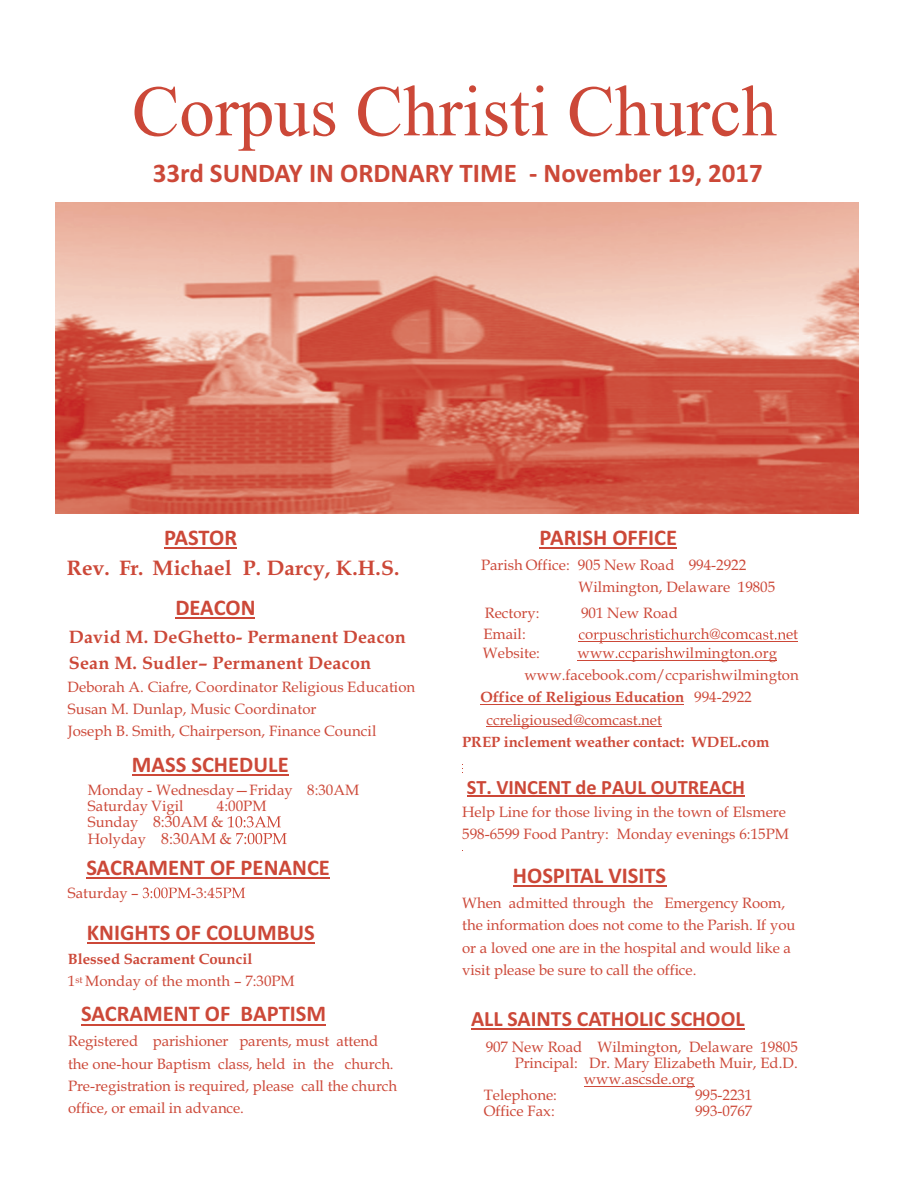
<style>
.page{position:relative;width:918px;height:1188px;background:#fff}
.page>*{position:absolute;margin:0;border:0;box-sizing:border-box;transform-origin:0 0}
.t1{font:700 27px "Calibri";color:#cc4838}
.t2{font:700 22.5px "Calibri";color:#cc4838}
.t3{font:700 21.75px "Calibri";color:#cc4838}
.t4{font:700 21px "Book Antiqua";letter-spacing:.01em;color:#cc4838}
.t5{font:700 20.4px "Calibri";color:#cc4838}
.t6{font:700 18px/26.1px "Book Antiqua";letter-spacing:.01em;color:#cc4838}
.t7{font:15.9px "Book Antiqua";color:#cc4838}
.t8{font:15px/22.2px "Book Antiqua";color:#cc4838}
.t9{font:700 15px "Book Antiqua";color:#cc4838}
.s1{font-size:15px}
.s2{font-size:15.9px}
.s3{font-weight:700}
.s4{font-weight:400}
</style>
<div class="page">
<svg style="left:135px;top:85px;width:642px;height:66px"></svg>
<img style="left:56px;top:202px;width:803px;height:311px">
<hr style="left:164px;top:547px;width:73px;height:2px;background:#cc4838">
<hr style="left:176px;top:617px;width:79px;height:2px;background:#cc4838">
<hr style="left:132px;top:774px;width:157px;height:2px;background:#cc4838">
<svg style="left:228px;top:816px;width:53px;height:11px"></svg>
<svg style="left:236px;top:833px;width:51px;height:11px"></svg>
<hr style="left:86px;top:878px;width:244px;height:1px;background:#cc4838">
<svg style="left:143px;top:888px;width:48px;height:10px"></svg>
<svg style="left:215px;top:888px;width:30px;height:10px"></svg>
<hr style="left:87px;top:942px;width:227px;height:2px;background:#cc4838">
<hr style="left:81px;top:1024px;width:245px;height:1px;background:#cc4838">
<hr style="left:539px;top:547px;width:138px;height:1px;background:#cc4838">
<svg style="left:579px;top:632px;width:6px;height:8px"></svg>
<svg style="left:593px;top:628px;width:61px;height:15px"></svg>
<svg style="left:664px;top:628px;width:36px;height:12px"></svg>
<svg style="left:749px;top:630px;width:37px;height:10px"></svg>
<hr style="left:579px;top:641px;width:219px;height:1px;background:#cc4838">
<svg style="left:616px;top:651px;width:32px;height:11px"></svg>
<svg style="left:665px;top:647px;width:20px;height:11px"></svg>
<hr style="left:577px;top:660px;width:200px;height:1px;background:#cc4838">
<hr style="left:481px;top:704px;width:203px;height:1px;background:#cc4838">
<hr style="left:487px;top:726px;width:175px;height:1px;background:#cc4838">
<hr style="left:467px;top:796px;width:278px;height:1px;background:#cc4838">
<hr style="left:513px;top:886px;width:153px;height:1px;background:#cc4838">
<hr style="left:471px;top:1029px;width:273px;height:1px;background:#cc4838">
<hr style="left:584px;top:1086px;width:110px;height:1px;background:#cc4838">
<h1 class="t1" style="left:153px;top:164px;width:612px">33rd SUNDAY IN ORDNARY TIME - November 19, 2017</h1>
<h2 class="t2" style="left:164px;top:530px;width:75px">PASTOR</h2>
<h3 class="t4" style="left:67px;top:560px;width:334px">Rev. Fr. Michael P. Darcy, K.H.S.</h3>
<h2 class="t2" style="left:176px;top:600px;width:81px">DEACON</h2>
<p class="t6" style="left:69px;top:626px;width:338px">David M. DeGhetto- Permanent Deacon<br>Sean M. Sudler– Permanent Deacon</p>
<p class="t8" style="left:68px;top:677px;width:349px">Deborah A. Ciafre, Coordinator Religious Education<br>Susan M. Dunlap, Music Coordinator<br>Joseph B. Smith, Chairperson, Finance Council</p>
<h2 class="t2" style="left:132px;top:757px;width:158px">MASS SCHEDULE</h2>
<p class="t8" style="left:88px;top:783px;width:273px;line-height:16px">Monday - Wednesday—Friday 8:30AM<br>Saturday Vigil</p>
<p class="t8" style="left:217px;top:796px;width:51px">4:00PM</p>
<p class="t7" style="left:88px;top:816px;width:137px"><span class="s1">Sunday</span> 8:30AM &amp;</p>
<p class="t8" style="left:88px;top:830px;width:145px">Holyday <span class="s2">8:30AM &amp;</span></p>
<h2 class="t2" style="left:86px;top:860px;width:245px">SACRAMENT OF PENANCE</h2>
<p class="t8" style="left:68px;top:884px;width:72px">Saturday –</p>
<p class="t8" style="left:191px;top:884px;width:25px">-3:4</p>
<h2 class="t2" style="left:87px;top:925px;width:229px">KNIGHTS OF COLUMBUS</h2>
<p class="t8" style="left:68px;top:950px;width:228px;line-height:21.8px"><span class="s3">Blessed Sacrament Council<br></span>1<sup>st</sup> Monday of the month – 7:30PM</p>
<h2 class="t2" style="left:81px;top:1006px;width:247px">SACRAMENT OF BAPTISM</h2>
<p class="t8" style="left:68px;top:1032px;width:331px">Registered parishioner parents, must attend the one-hour Baptism class, held in the church.<br>Pre-registration is required, please call the church office, or email in advance.</p>
<h2 class="t2" style="left:540px;top:529px;width:139px">PARISH OFFICE</h2>
<p class="t8" style="left:579px;top:555px;width:198px;text-indent:-98px">Parish Office: 905 New Road 994-2922<br>Wilmington, Delaware 19805</p>
<p class="t8" style="left:485px;top:603px;width:56px">Rectory:</p>
<p class="t8" style="left:581px;top:603px;width:98px">901 New Road</p>
<p class="t8" style="left:483px;top:625px;width:44px">Email:</p>
<p class="t8" style="left:585px;top:625px;width:10px">o</p>
<p class="t8" style="left:655px;top:625px;width:11px">ti</p>
<p class="t8" style="left:701px;top:625px;width:50px">h@com</p>
<p class="t8" style="left:786px;top:625px;width:14px">et</p>
<p class="t8" style="left:483px;top:644px;width:58px">Website:</p>
<p class="t8" style="left:578px;top:644px;width:39px">www</p>
<p class="t8" style="left:648px;top:644px;width:18px">ris</p>
<p class="t8" style="left:686px;top:644px;width:93px">ilmington.org</p>
<p class="t8" style="left:524px;top:666px;width:276px">www.facebook.com/ccparishwilmington</p>
<p class="t9" style="left:481px;top:692px;width:273px">Office of Religious Education <span class="s4">994-2922</span></p>
<p class="t8" style="left:487px;top:710px;width:177px">ccreligioused@comcast.net</p>
<p class="t9" style="left:462px;top:736px;width:309px">PREP inclement weather contact: WDEL.com</p>
<h3 class="t5" style="left:467px;top:780px;width:280px">ST. VINCENT de PAUL OUTREACH</h3>
<p class="t8" style="left:462px;top:803px;width:328px">Help Line for those living in the town of Elsmere<br>598-6599 Food Pantry: Monday evenings 6:15PM</p>
<h2 class="t2" style="left:513px;top:868px;width:155px">HOSPITAL VISITS</h2>
<p class="t8" style="left:462px;top:894px;width:335px">When admitted through the Emergency Room, the information does not come to the Parish. If you or a loved one are in the hospital and would like a visit please be sure to call the office.</p>
<h3 class="t3" style="left:471px;top:1011px;width:275px">ALL SAINTS CATHOLIC SCHOOL</h3>
<p class="t8" style="left:486px;top:1038px;width:314px">907 New Road Wilmington, Delaware 19805</p>
<p class="t8" style="left:515px;top:1054px;width:284px">Principal: Dr. Mary Elizabeth Muir, Ed.D.</p>
<p class="t8" style="left:584px;top:1069px;width:112px">www.ascsde.org</p>
<p class="t8" style="left:484px;top:1085px;width:75px">Telephone:</p>
<p class="t8" style="left:695px;top:1085px;width:59px">995-2231</p>
<p class="t8" style="left:484px;top:1101px;width:73px">Office Fax:</p>
<p class="t8" style="left:695px;top:1101px;width:59px">993-0767</p>
</div>
